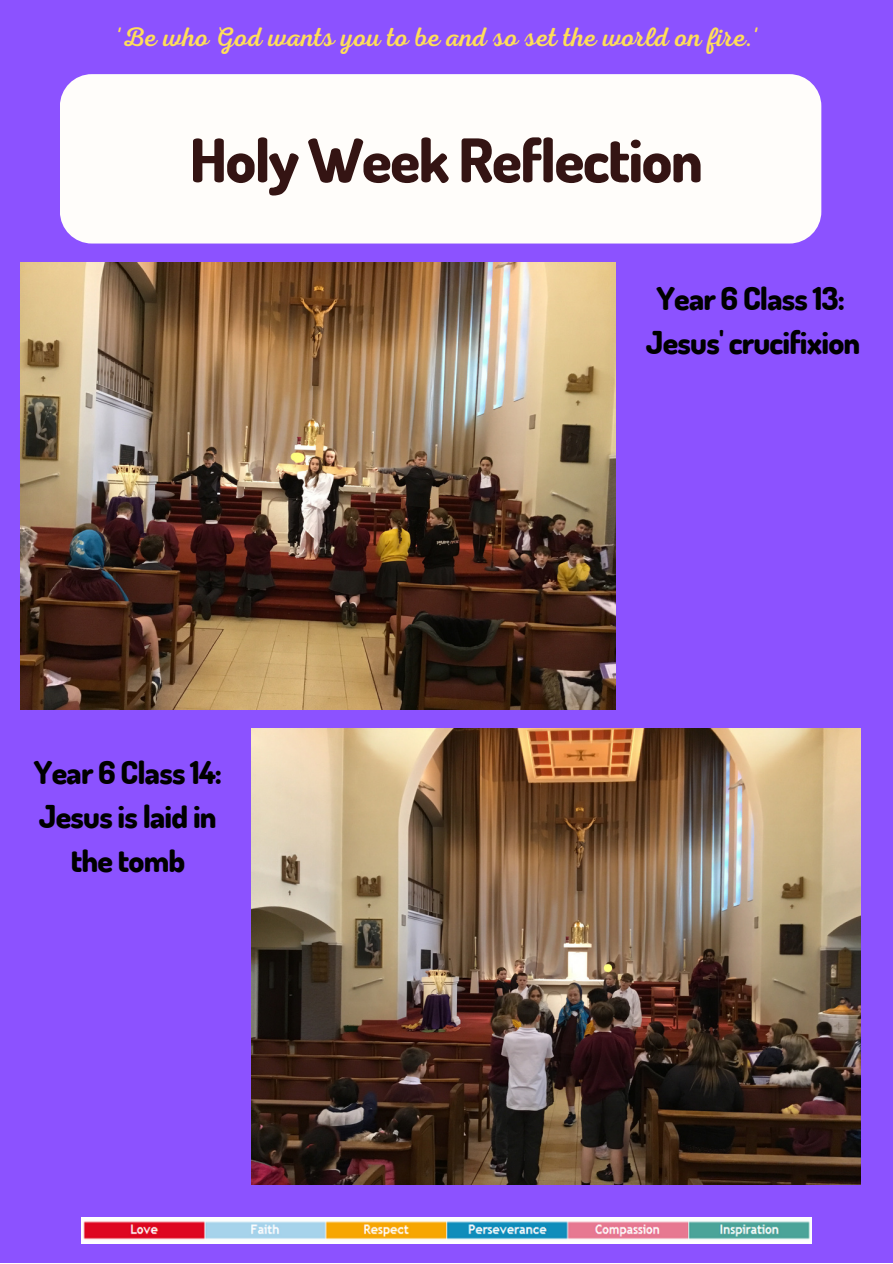
<style>
.page{position:relative;width:893px;height:1264px;background:#fff}
.page>*{position:absolute;margin:0;border:0;box-sizing:border-box;transform-origin:0 0}
.t1{font:800 60.15px "Dosis";letter-spacing:-.025em;color:#341413}
.t2{font:800 31.5px/43.8px "Dosis";letter-spacing:-.025em;color:#000;text-align:center}
.t3{font:27px "Nexa Script";color:#ffde59}
</style>
<div class="page">
<div style="left:0;top:0;width:892px;height:1262px;background:#8c52ff"></div>
<div style="left:60px;top:74px;width:761px;height:169px;background:#fffdfa;border-radius:32px"></div>
<img style="left:81px;top:1217px;width:730px;height:26px">
<img style="left:21px;top:263px;width:594px;height:446px">
<img style="left:251px;top:728px;width:609px;height:456px">
<p class="t3" style="left:116px;top:22px;width:644px">'Be who God wants you to be and so set the world on fire.'</p>
<h1 class="t1" style="left:190px;top:121px;width:514px">Holy Week Reflection</h1>
<p class="t2" style="left:34px;top:750px;width:189px">Year 6 Class 14:<br>Jesus is laid in the tomb</p>
<p class="t2" style="left:646px;top:275px;width:215px">Year 6 Class 13:<br>Jesus' crucifixion</p>
</div>
